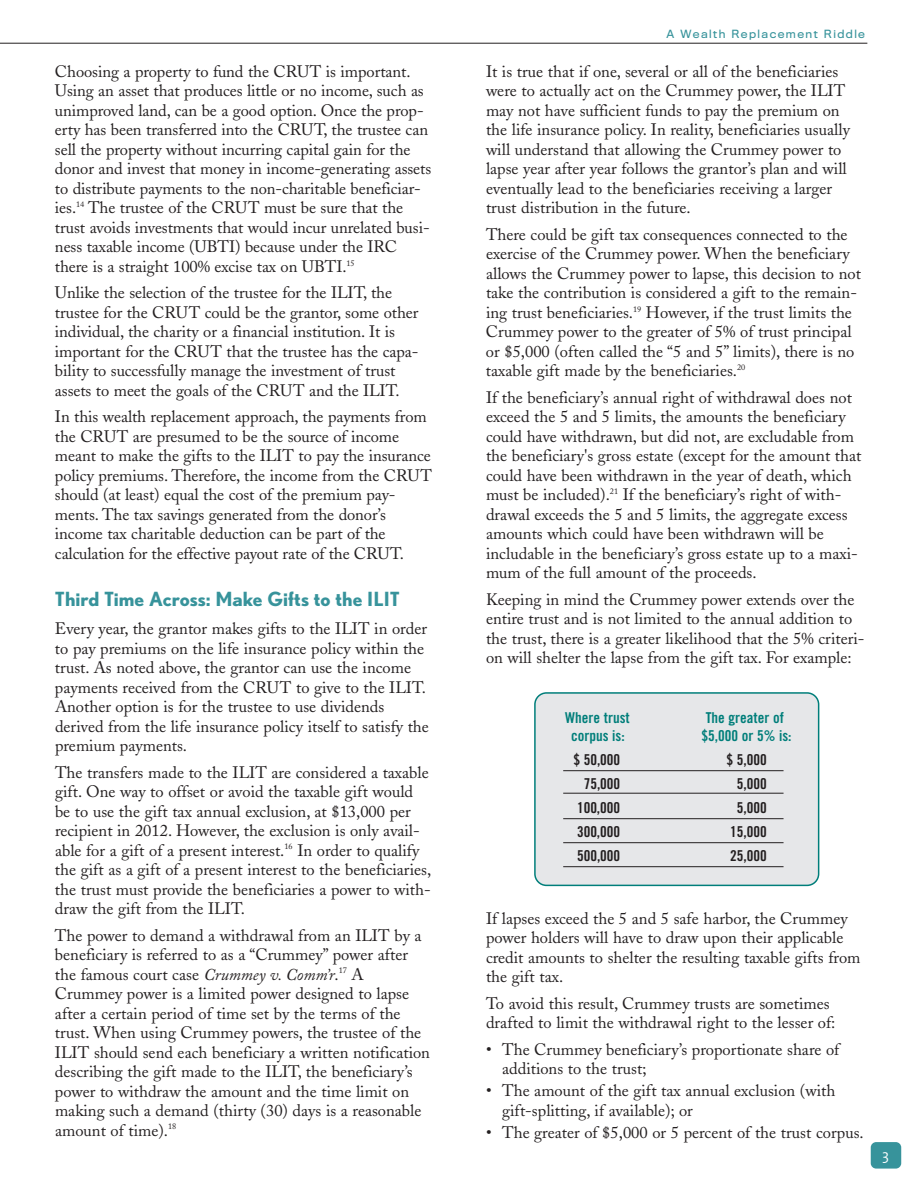
<style>
.page{position:relative;width:918px;height:1188px;background:#fff}
.page>*{position:absolute;margin:0;border:0;box-sizing:border-box;transform-origin:0 0}
.t1{font:700 19.5px "Nobel";color:#37939b}
.t2{font:16.5px/19.5px "Adobe Caslon";color:#231f20}
.t3{font:15px "Trade Gothic Bold Cond Twenty";color:#231f20}
.t4{font:15px "Trade Gothic Bold Cond Twenty";color:#007e7a}
.t5{font:300 15px "The Sans";color:#fff}
.t6{font:10.5px "Titling Gothic Normal";letter-spacing:.14em;color:#37939b}
.s1{font-style:italic}
</style>
<div class="page">
<div style="left:871px;top:1142px;width:30px;height:27px;background:#37939b;border-radius:5px"></div>
<hr style="left:0;top:43px;width:867px;height:1px;background:#231f20">
<div style="left:534px;top:692px;width:285px;height:194px;background:#e6e7e9"></div>
<hr style="left:563px;top:770px;width:221px;height:1px;background:#231f20">
<hr style="left:563px;top:793px;width:221px;height:1px;background:#231f20">
<hr style="left:563px;top:818px;width:221px;height:1px;background:#231f20">
<hr style="left:563px;top:842px;width:221px;height:1px;background:#231f20">
<hr style="left:563px;top:866px;width:221px;height:1px;background:#231f20">
<p class="t2" style="left:55px;top:63px;width:378px">Choosing a property to fund the CRUT is important.<br>Using an asset that produces little or no income, such as unimproved land, can be a good option. Once the prop&shy;erty has been transferred into the CRUT, the trustee can sell the property without incurring capital gain for the donor and invest that money in income-generating assets to distribute payments to the non-charitable beneficiar&shy;ies.<sup>14</sup> The trustee of the CRUT must be sure that the trust avoids investments that would incur unrelated busi&shy;ness taxable income (UBTI) because under the IRC there is a straight 100% excise tax on UBTI.<sup>15</sup></p>
<p class="t2" style="left:55px;top:285px;width:365px">Unlike the selection of the trustee for the ILIT, the trustee for the CRUT could be the grantor, some other individual, the charity or a financial institution. It is important for the CRUT that the trustee has the capa&shy;bility to successfully manage the investment of trust assets to meet the goals of the CRUT and the ILIT.</p>
<p class="t2" style="left:55px;top:409px;width:378px">In this wealth replacement approach, the payments from the CRUT are presumed to be the source of income meant to make the gifts to the ILIT to pay the insurance policy premiums. Therefore, the income from the CRUT should (at least) equal the cost of the premium pay&shy;ments. The tax savings generated from the donor’s income tax charitable deduction can be part of the calculation for the effective payout rate of the CRUT.</p>
<p class="t1" style="left:55px;top:588px;width:346px">Third Time Across: Make Gifts to the ILIT</p>
<p class="t2" style="left:55px;top:621px;width:375px">Every year, the grantor makes gifts to the ILIT in order to pay premiums on the life insurance policy within the trust. As noted above, the grantor can use the income payments received from the CRUT to give to the ILIT.<br>Another option is for the trustee to use dividends derived from the life insurance policy itself to satisfy the premium payments.</p>
<p class="t2" style="left:55px;top:764px;width:378px">The transfers made to the ILIT are considered a taxable gift. One way to offset or avoid the taxable gift would be to use the gift tax annual exclusion, at $13,000 per recipient in 2012. However, the exclusion is only avail&shy;able for a gift of a present interest.<sup>16</sup> In order to qualify the gift as a gift of a present interest to the beneficiaries, the trust must provide the beneficiaries a power to with&shy;draw the gift from the ILIT.</p>
<p class="t2" style="left:55px;top:927px;width:377px">The power to demand a withdrawal from an ILIT by a beneficiary is referred to as a “Crummey” power after the famous court case <span class="s1">Crummey v. Comm’r</span>.<sup>17</sup> A Crummey power is a limited power designed to lapse after a certain period of time set by the terms of the trust. When using Crummey powers, the trustee of the ILIT should send each beneficiary a written notification describing the gift made to the ILIT, the beneficiary’s power to withdraw the amount and the time limit on making such a demand (thirty (30) days is a reasonable amount of time).<sup>18</sup></p>
<p class="t6" style="left:667px;top:28px;width:200px">A Wealth Replacement Riddle</p>
<p class="t2" style="left:486px;top:63px;width:366px">It is true that if one, several or all of the beneficiaries were to actually act on the Crummey power, the ILIT may not have sufficient funds to pay the premium on the life insurance policy. In reality, beneficiaries usually will understand that allowing the Crummey power to lapse year after year follows the grantor’s plan and will eventually lead to the beneficiaries receiving a larger trust distribution in the future.</p>
<p class="t2" style="left:486px;top:226px;width:377px">There could be gift tax consequences connected to the exercise of the Crummey power. When the beneficiary allows the Crummey power to lapse, this decision to not take the contribution is considered a gift to the remain&shy;ing trust beneficiaries.<sup>19</sup> However, if the trust limits the Crummey power to the greater of 5% of trust principal or $5,000 (often called the “5 and 5” limits), there is no taxable gift made by the beneficiaries.<sup>20</sup></p>
<p class="t2" style="left:486px;top:389px;width:377px">If the beneficiary’s annual right of withdrawal does not exceed the 5 and 5 limits, the amounts the beneficiary could have withdrawn, but did not, are excludable from the beneficiary's gross estate (except for the amount that could have been withdrawn in the year of death, which must be included).<sup>21</sup> If the beneficiary’s right of with&shy;drawal exceeds the 5 and 5 limits, the aggregate excess amounts which could have been withdrawn will be includable in the beneficiary’s gross estate up to a maxi&shy;mum of the full amount of the proceeds.</p>
<p class="t2" style="left:486px;top:591px;width:380px">Keeping in mind the Crummey power extends over the entire trust and is not limited to the annual addition to the trust, there is a greater likelihood that the 5% criteri&shy;on will shelter the lapse from the gift tax. For example:</p>
<p class="t4" style="left:565px;top:712px;width:66px">Where trust</p>
<p class="t4" style="left:706px;top:712px;width:80px">The greater of</p>
<p class="t4" style="left:571px;top:730px;width:55px">corpus is:</p>
<p class="t4" style="left:702px;top:730px;width:92px">$5,000 or 5% is:</p>
<p class="t3" style="left:573px;top:754px;width:48px">$ 50,000</p>
<p class="t3" style="left:726px;top:754px;width:42px">$ 5,000</p>
<p class="t3" style="left:584px;top:778px;width:38px">75,000</p>
<p class="t3" style="left:737px;top:778px;width:31px">5,000</p>
<p class="t3" style="left:577px;top:802px;width:45px">100,000</p>
<p class="t3" style="left:737px;top:802px;width:31px">5,000</p>
<p class="t3" style="left:577px;top:826px;width:45px">300,000</p>
<p class="t3" style="left:730px;top:826px;width:38px">15,000</p>
<p class="t3" style="left:577px;top:850px;width:45px">500,000</p>
<p class="t3" style="left:730px;top:850px;width:38px">25,000</p>
<p class="t2" style="left:486px;top:910px;width:376px">If lapses exceed the 5 and 5 safe harbor, the Crummey power holders will have to draw upon their applicable credit amounts to shelter the resulting taxable gifts from the gift tax.</p>
<p class="t2" style="left:486px;top:995px;width:351px">To avoid this result, Crummey trusts are sometimes drafted to limit the withdrawal right to the lesser of:</p>
<p class="t2" style="left:502px;top:1041px;width:339px;text-indent:-16px">• The Crummey beneficiary’s proportionate share of additions to the trust;</p>
<p class="t2" style="left:502px;top:1083px;width:335px;text-indent:-16px">• The amount of the gift tax annual exclusion (with gift-splitting, if available); or</p>
<p class="t2" style="left:486px;top:1125px;width:379px">• The greater of $5,000 or 5 percent of the trust corpus.</p>
<p class="t5" style="left:882px;top:1150px;width:8px">3</p>
</div>
